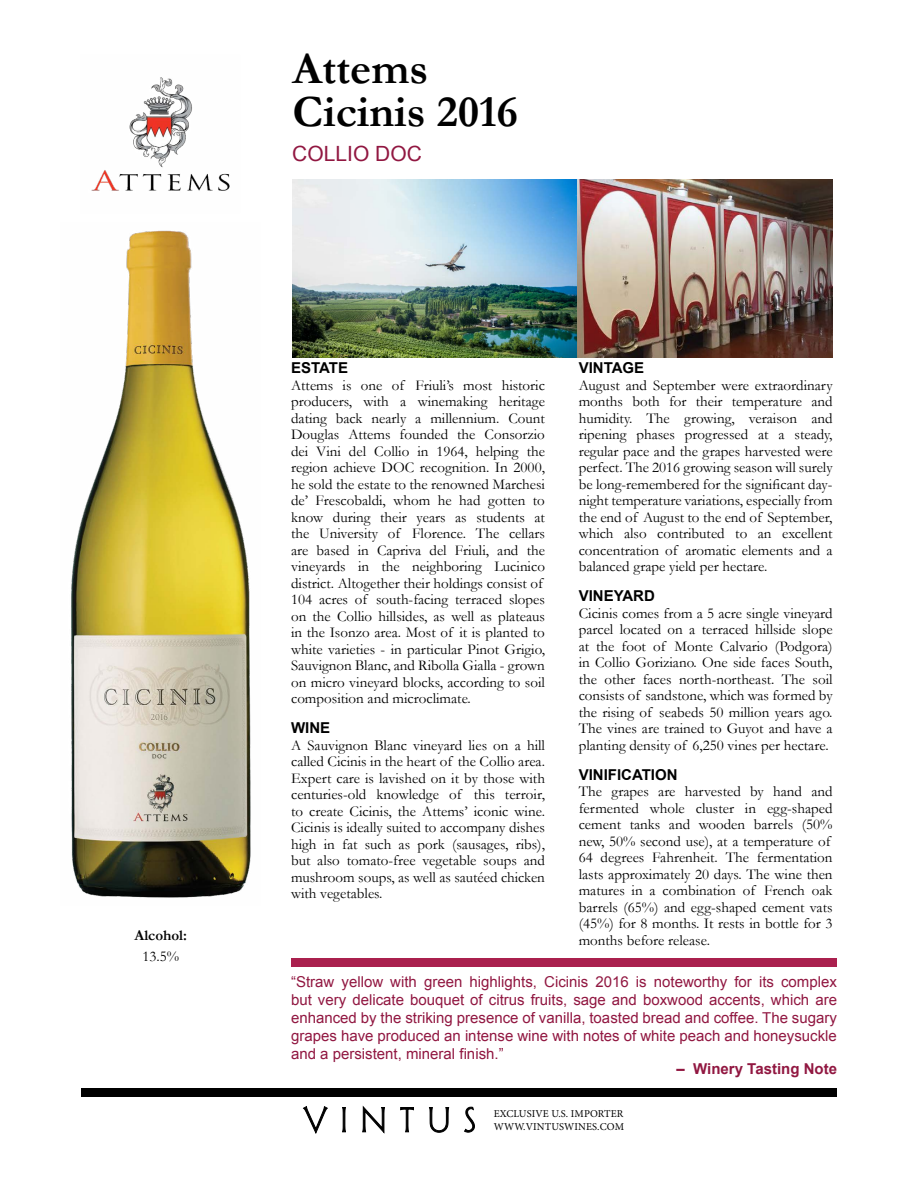
<style>
.page{position:relative;width:918px;height:1188px;background:#fff}
.page>*{position:absolute;margin:0;border:0;box-sizing:border-box;transform-origin:0 0}
.t1{font:700 45px/42.5px "Garamond";color:#000}
.t2{font:21px "Arial";color:#911741}
.t3{font:15px/16.5px "Garamond";color:#000;text-align:justify}
.t4{font:15px/18px "Arial";color:#911741;text-align:justify}
.t5{font:700 15px "Arial";color:#000}
.t6{font:700 15px "Arial";color:#911741}
.t7{font:700 15px "Garamond";color:#000}
.t8{font:10.5px/12.6px "Minion Pro";letter-spacing:.01em;color:#000101}
</style>
<div class="page">
<img style="left:71px;top:230px;width:180px;height:668px">
<div style="left:291px;top:958px;width:546px;height:9px;background:#aa204e"></div>
<div style="left:81px;top:1088px;width:756px;height:9px;background:#000"></div>
<svg style="left:302px;top:1106px;width:26px;height:28px"></svg>
<svg style="left:342px;top:1107px;width:4px;height:26px"></svg>
<svg style="left:362px;top:1106px;width:23px;height:28px"></svg>
<svg style="left:400px;top:1107px;width:14px;height:26px"></svg>
<svg style="left:429px;top:1107px;width:21px;height:26px"></svg>
<svg style="left:464px;top:1106px;width:11px;height:27px"></svg>
<img style="left:91px;top:77px;width:139px;height:114px">
<img style="left:292px;top:179px;width:541px;height:178px">
<p class="t7" style="left:135px;top:925px;width:54px">Alcohol:</p>
<p class="t3" style="left:142px;top:948px;width:38px">13.5%</p>
<h1 class="t1" style="left:293px;top:48px;width:227px">Attems<br>Cicinis 2016</h1>
<h2 class="t2" style="left:292px;top:140px;width:131px">COLLIO DOC</h2>
<p class="t5" style="left:291px;top:358px;width:58px">ESTATE</p>
<p class="t3" style="left:291px;top:376px;width:255px;text-align:left">Attems is one of Friuli’s most historic producers, with a winemaking heritage dating back nearly a millennium. Count Douglas Attems founded the Consorzio dei Vini del Collio in 1964, helping the region achieve DOC recognition. In 2000, he sold the estate to the renowned Marchesi de’ Frescobaldi, whom he had gotten to know during their years as students at the University of Florence. The cellars are based in Capriva del Friuli, and the vineyards in the neighboring Lucinico district. Altogether their holdings consist of 104 acres of south-facing terraced slopes on the Collio hillsides, as well as plateaus in the Isonzo area. Most of it is planted to white varieties - in particular Pinot Grigio, Sauvignon Blanc, and Ribolla Gialla - grown on micro vineyard blocks, according to soil composition and microclimate.</p>
<p class="t5" style="left:291px;top:718px;width:41px">WINE</p>
<p class="t3" style="left:291px;top:736px;width:255px">A Sauvignon Blanc vineyard lies on a hill called Cicinis in the heart of the Collio area.<br>Expert care is lavished on it by those with centuries-old knowledge of this terroir, to create Cicinis, the Attems’ iconic wine.<br>Cicinis is ideally suited to accompany dishes high in fat such as pork (sausages, ribs), but also tomato-free vegetable soups and mushroom soups, as well as sautéed chicken with vegetables.</p>
<p class="t5" style="left:579px;top:358px;width:67px">VINTAGE</p>
<p class="t3" style="left:579px;top:376px;width:255px">August and September were extraordinary months both for their temperature and humidity. The growing, veraison and ripening phases progressed at a steady, regular pace and the grapes harvested were perfect. The 2016 growing season will surely be long-remembered for the significant day&shy;night temperature variations, especially from the end of August to the end of September, which also contributed to an excellent concentration of aromatic elements and a balanced grape yield per hectare.</p>
<p class="t5" style="left:579px;top:586px;width:78px">VINEYARD</p>
<p class="t3" style="left:579px;top:604px;width:255px">Cicinis comes from a 5 acre single vineyard parcel located on a terraced hillside slope at the foot of Monte Calvario (Podgora) in Collio Goriziano. One side faces South, the other faces north-northeast. The soil consists of sandstone, which was formed by the rising of seabeds 50 million years ago.<br>The vines are trained to Guyot and have a planting density of 6,250 vines per hectare.</p>
<p class="t5" style="left:579px;top:765px;width:100px">VINIFICATION</p>
<p class="t3" style="left:579px;top:783px;width:255px;text-align:left">The grapes are harvested by hand and fermented whole cluster in egg-shaped cement tanks and wooden barrels (50% new, 50% second use), at a temperature of 64 degrees Fahrenheit. The fermentation lasts approximately 20 days. The wine then matures in a combination of French oak barrels (65%) and egg-shaped cement vats (45%) for 8 months. It rests in bottle for 3 months before release.</p>
<p class="t4" style="left:291px;top:973px;width:547px">“Straw yellow with green highlights, Cicinis 2016 is noteworthy for its complex but very delicate bouquet of citrus fruits, sage and boxwood accents, which are enhanced by the striking presence of vanilla, toasted bread and coffee. The sugary grapes have produced an intense wine with notes of white peach and honeysuckle and a persistent, mineral finish.”</p>
<p class="t6" style="left:677px;top:1059px;width:162px">– Winery Tasting Note</p>
<p class="t8" style="left:494px;top:1108px;width:132px">EXCLUSIVE U.S. IMPORTER<br>WWW.VINTUSWINES.COM</p>
</div>
